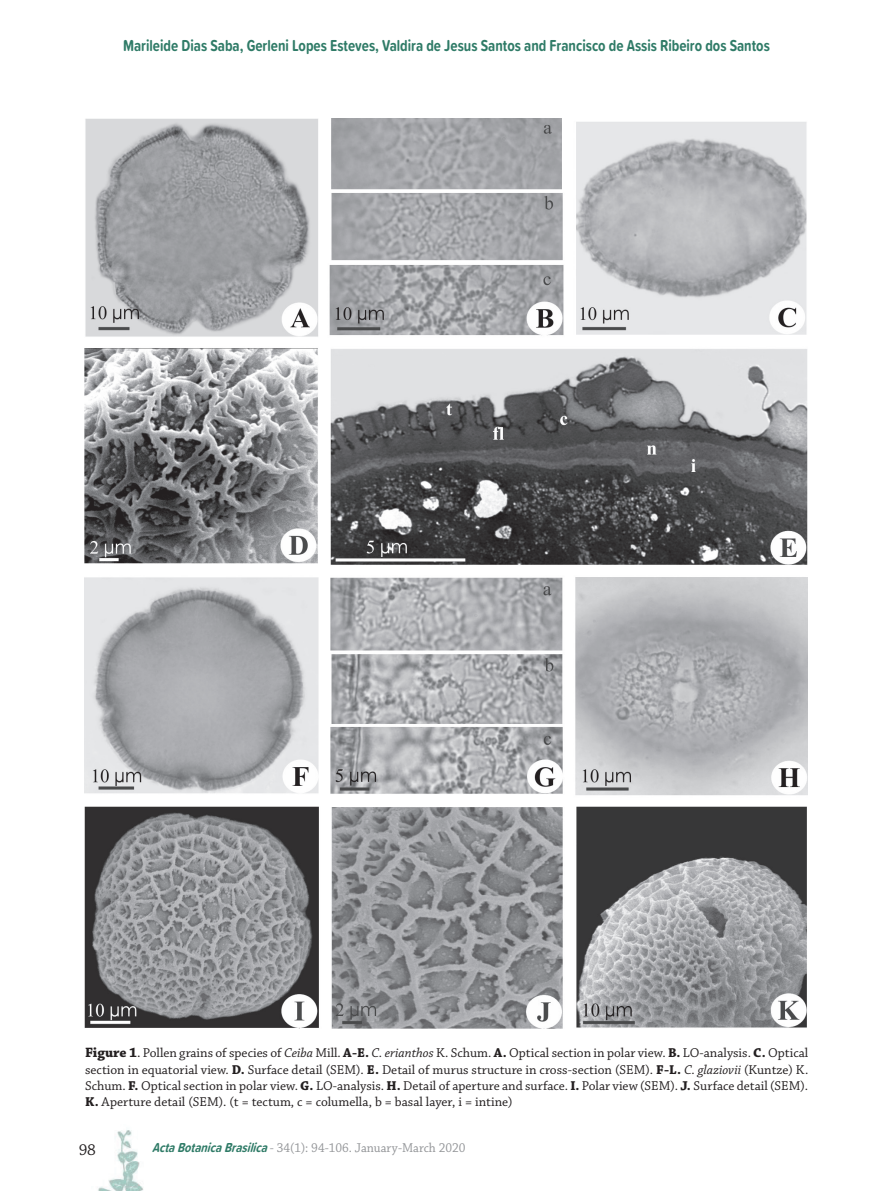
<style>
.page{position:relative;width:893px;height:1191px;background:#fff}
.page>*{position:absolute;margin:0;border:0;box-sizing:border-box;transform-origin:0 0}
.t1{font:700 16.5px "Proxima Soft Cond";color:#2f7b67;scale:.91 1}
.t2{font:16.5px "Chaparral Pro";color:#231f20}
.t3{font:13.5px/16.2px "Chaparral Pro";color:#231f20;text-align:justify}
.t4{font:13.5px "Chaparral Pro";color:#939598;scale:.95 1}
.s1{font-weight:700;font-size:14.25px}
.s2{font-size:14.25px}
.s3{font-style:italic}
.s4{font-weight:700}
.s5{font-family:"Proxima Soft Cond";font-weight:700;font-style:italic;color:#2f7b67}
</style>
<div class="page">
<img style="left:98px;top:1130px;width:45px;height:61px">
<img style="left:85px;top:118px;width:723px;height:910px">
<p class="t1" style="left:123px;top:33px;width:712px">Marileide Dias Saba, Gerleni Lopes Esteves, Valdira de Jesus Santos and Francisco de Assis Ribeiro dos Santos</p>
<p class="t3" style="left:85px;top:1045px;width:725px"><span class="s1">Figure 1</span><span class="s2">.</span> Pollen grains of species of <span class="s3">Ceiba</span> Mill. <span class="s4">A-E.</span> <span class="s3">C. erianthos</span> K. Schum. <span class="s4">A.</span> Optical section in polar view. <span class="s4">B.</span> LO-analysis. <span class="s4">C.</span> Optical section in equatorial view. <span class="s4">D.</span> Surface detail (SEM). <span class="s4">E.</span> Detail of murus structure in cross-section (SEM). <span class="s4">F-L.</span> <span class="s3">C. glaziovii</span> (Kuntze) K.<br>Schum. <span class="s4">F.</span> Optical section in polar view. <span class="s4">G.</span> LO-analysis. <span class="s4">H.</span> Detail of aperture and surface. <span class="s4">I.</span> Polar view (SEM). <span class="s4">J.</span> Surface detail (SEM).<br><span class="s4">K.</span> Aperture detail (SEM). (t = tectum, c = columella, b = basal layer, i = intine)</p>
<p class="t2" style="left:79px;top:1141px;width:19px">98</p>
<p class="t4" style="left:152px;top:1140px;width:332px"><span class="s5">ActaBotanicaBrasilica</span>- 34(1): 94-106. January-March 2020</p>
</div>
